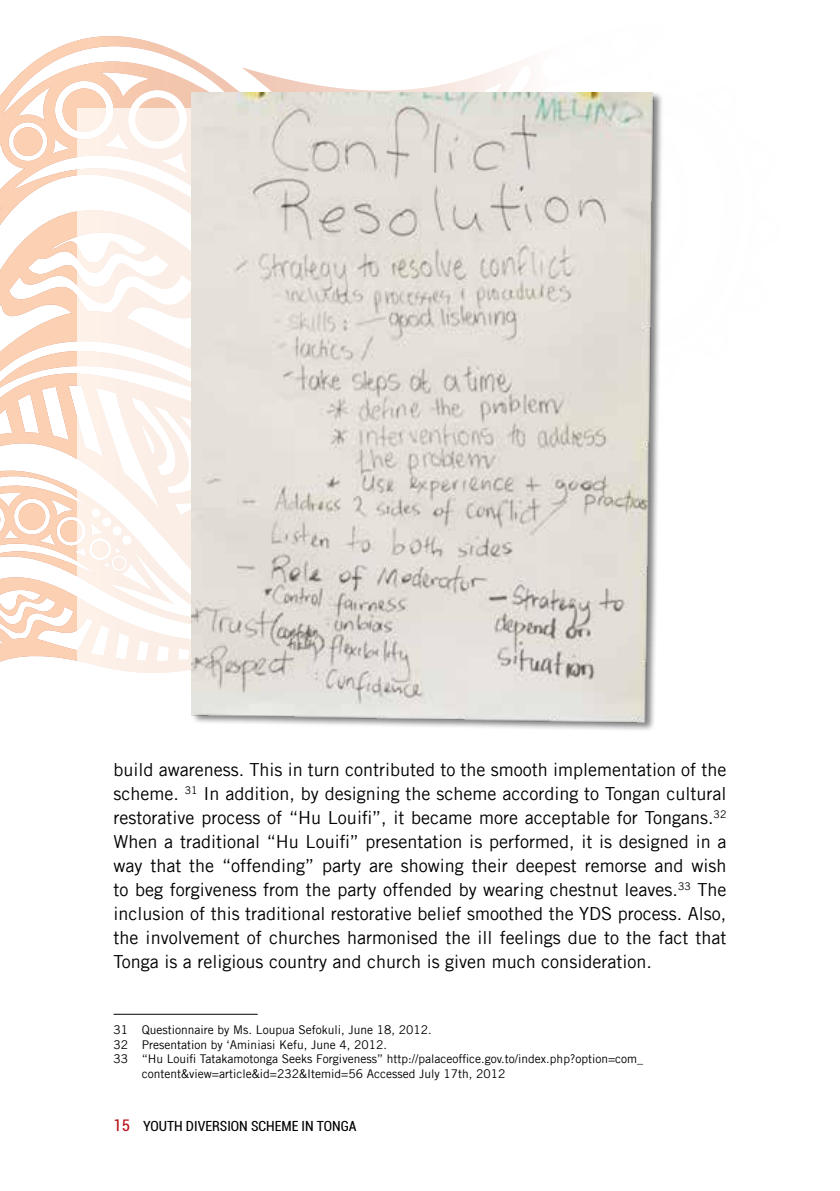
<style>
.page{position:relative;width:840px;height:1191px;background:#fff}
.page>*{position:absolute;margin:0;border:0;box-sizing:border-box;transform-origin:0 0}
.t1{font:18px/24px "Trade Gothic LT";color:#000;text-align:justify}
.t2{font:condensed 14px "Roboto";color:#000}
.t3{font:12px "Trade Gothic LT";color:#000}
.s1{font-size:16px;color:#ba141a}
</style>
<div class="page">
<svg style="left:0;top:36px;width:239px;height:283px"></svg>
<svg style="left:242px;top:59px;width:283px;height:33px"></svg>
<svg style="left:503px;top:61px;width:24px;height:31px"></svg>
<svg style="left:0;top:319px;width:77px;height:78px"></svg>
<svg style="left:0;top:415px;width:77px;height:247px;fill:#fbd0b3"></svg>
<div style="left:77px;top:108px;width:683px;height:1040px;background:#fff"></div>
<hr style="left:113px;top:1013px;width:144px;height:1px;background:#000">
<img style="left:191px;top:92px;width:471px;height:638px">
<p class="t1" style="left:113px;top:757px;width:614px">build awareness. This in turn contributed to the smooth implementation of the scheme. <sup>31</sup> In addition, by designing the scheme according to Tongan cultural restorative process of “Hu Louifi”, it became more acceptable for Tongans.<sup>32<br></sup>When a traditional “Hu Louifi” presentation is performed, it is designed in a way that the “offending” party are showing their deepest remorse and wish to beg forgiveness from the party offended by wearing chestnut leaves.<sup>33</sup> The inclusion of this traditional restorative belief smoothed the YDS process. Also, the involvement of churches harmonised the ill feelings due to the fact that Tonga is a religious country and church is given much consideration.</p>
<p class="t3" style="left:113px;top:1022px;width:319px">31 Questionnaire by Ms. Loupua Sefokuli, June 18, 2012.</p>
<p class="t3" style="left:113px;top:1037px;width:275px">32 Presentation by ‘Aminiasi Kefu, June 4, 2012.</p>
<p class="t3" style="left:113px;top:1051px;width:531px">33 “Hu Louifi Tatakamotonga Seeks Forgiveness” http://palaceoffice.gov.to/index.php?option=com_</p>
<p class="t3" style="left:142px;top:1066px;width:365px">content&amp;view=article&amp;id=232&amp;Itemid=56 Accessed July 17th, 2012</p>
<p class="t2" style="left:113px;top:1116px;width:244px"><span class="s1">15</span> YOUTH DIVERSION SCHEME IN TONGA</p>
</div>
